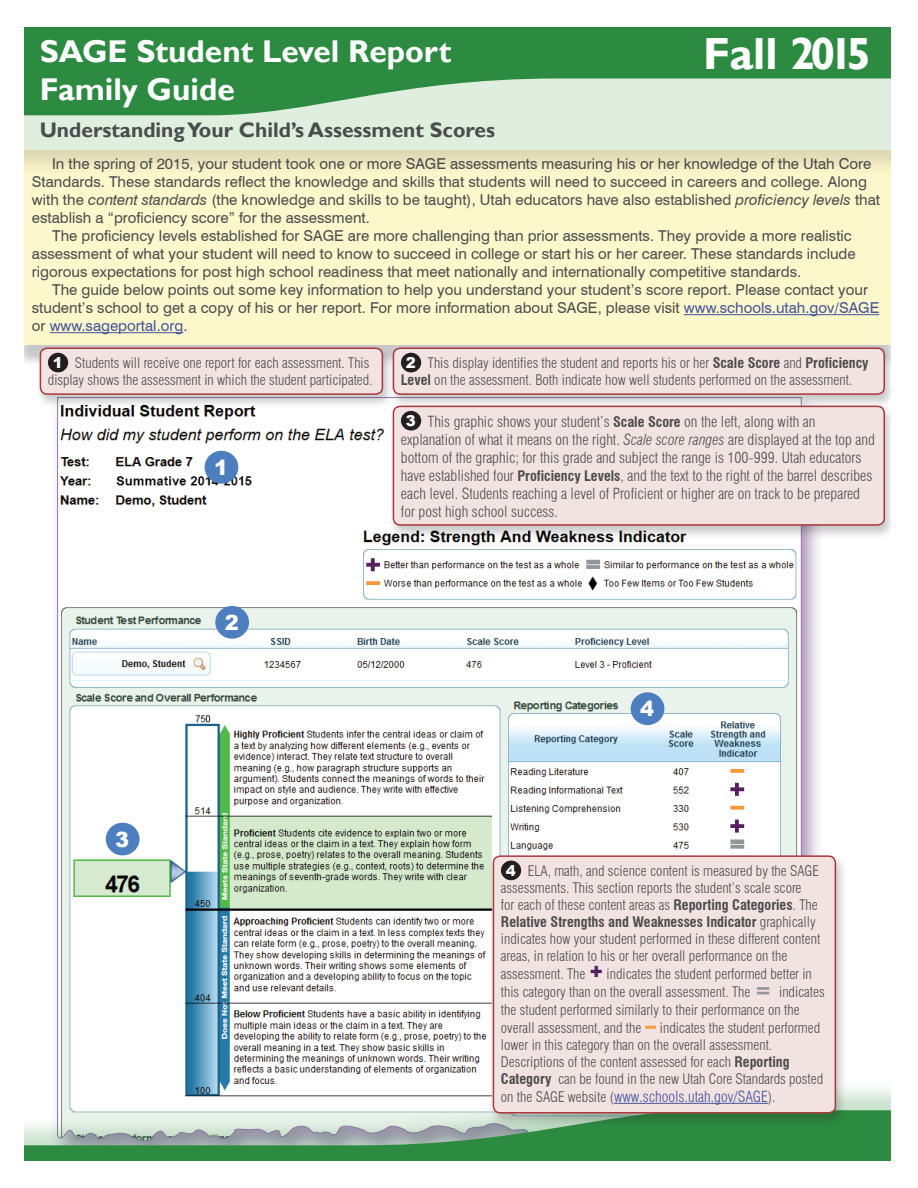
<style>
.page{position:relative;width:918px;height:1188px;background:#fff}
.page>*{position:absolute;margin:0;border:0;box-sizing:border-box;transform-origin:0 0}
.t1{font:700 45px "Gill Sans";letter-spacing:-.06em;color:#fff}
.t2{font:700 31.5px/37.8px "Gill Sans";color:#fff}
.t3{font:700 21px "Gill Sans";color:#4b4c4d}
.t4{font:900 21px "Arial";color:#fff}
.t5{font:15px "Swiss 721 BT";color:#4b4c4d}
.t6{font:300 condensed 15px/18px "Swiss 721 BT";color:#4b4c4d}
.t7{font:300 condensed 15px "Swiss 721 BT";color:#43549a}
.t8{font:15px "Swiss 721 BT";color:#43549a}
.t9{font:900 15px "Arial";color:#fff}
.t10{font:300 condensed 14.25px/17.2px "Swiss 721 BT";color:#4b4c4d}
.s1{font-style:italic}
.s2{color:#43549a}
.s3{color:#4b4c4d}
.s4{font-weight:700}
.s5{font-weight:700;font-size:14.25px}
.s6{font-family:"Arial";font-weight:900;font-stretch:normal;font-size:21px;color:#542163}
.s7{font-weight:900;font-stretch:normal;font-size:21px;color:#949599}
.s8{font-weight:900;font-stretch:normal;font-size:21px;color:#f7993a}
.s9{font-size:14.25px;color:#4b4c4d}
</style>
<div class="page">
<img style="left:57px;top:409px;width:745px;height:671px">
<div style="left:23px;top:131px;width:868px;height:214px;background:#fdf8cb"></div>
<hr style="left:684px;top:314px;width:195px;height:1px;background:#43549a">
<hr style="left:50px;top:332px;width:133px;height:1px;background:#43549a">
<div style="left:0;top:0;width:918px;height:178px;background:#231f20;opacity:.15"></div>
<div style="left:0;top:0;width:918px;height:149px;background:#e0eedf"></div>
<svg style="left:23px;top:26px;width:868px;height:89px;fill:#2d8b41"></svg>
<div style="left:0;top:1080px;width:918px;height:108px;background:#2d8b41;opacity:.25"></div>
<svg style="left:23px;top:1110px;width:868px;height:51px;background:#6fa87d"></svg>
<div style="left:0;top:0;width:918px;height:26px;background:#fff"></div>
<div style="left:0;top:1161px;width:918px;height:27px;background:#fff"></div>
<div style="left:388px;top:403px;width:509px;height:137px;background:#231f20;opacity:.25"></div>
<div style="left:393px;top:406px;width:491px;height:119px;background:#f3e2e2;border-radius:7px"></div>
<div style="left:393px;top:406px;width:492px;height:120px;border:2px solid #a9383c;border-radius:7px"></div>
<div style="left:401px;top:411px;width:20px;height:20px;background:#231f20;border-radius:50%"></div>
<div style="left:488px;top:853px;width:359px;height:274px;background:#231f20;opacity:.25"></div>
<div style="left:493px;top:856px;width:342px;height:257px;background:#f3e2e2;border-radius:7px"></div>
<hr style="left:614px;top:1103px;width:154px;height:1px;background:#43549a">
<div style="left:493px;top:855px;width:343px;height:259px;border:2px solid #a9383c;border-radius:7px"></div>
<div style="left:501px;top:861px;width:20px;height:19px;background:#231f20;border-radius:50%"></div>
<div style="left:388px;top:345px;width:509px;height:64px;background:#231f20;opacity:.25"></div>
<div style="left:393px;top:348px;width:491px;height:46px;background:#f3e2e2;border-radius:7px"></div>
<div style="left:393px;top:348px;width:492px;height:47px;border:2px solid #a9383c;border-radius:7px"></div>
<div style="left:401px;top:353px;width:20px;height:19px;background:#231f20;border-radius:50%"></div>
<div style="left:0;top:0;width:23px;height:1188px;background:#fff"></div>
<div style="left:891px;top:0;width:27px;height:1188px;background:#fff"></div>
<div style="left:205px;top:451px;width:33px;height:33px;background:#4c7ec0;border-radius:50%"></div>
<div style="left:215px;top:606px;width:34px;height:33px;background:#4c7ec0;border-radius:50%"></div>
<div style="left:106px;top:823px;width:34px;height:32px;background:#4c7ec0;border-radius:50%"></div>
<div style="left:631px;top:692px;width:33px;height:33px;background:#4c7ec0;border-radius:50%"></div>
<div style="left:35px;top:345px;width:359px;height:64px;background:#231f20;opacity:.25"></div>
<div style="left:40px;top:348px;width:342px;height:46px;background:#f3e2e2;border-radius:7px"></div>
<div style="left:40px;top:348px;width:343px;height:47px;border:2px solid #a9383c;border-radius:7px"></div>
<div style="left:48px;top:353px;width:20px;height:19px;background:#231f20;border-radius:50%"></div>
<h2 class="t2" style="left:40px;top:33px;width:413px">SAGE Student Level Report<br>Family Guide</h2>
<h1 class="t1" style="left:703px;top:27px;width:170px">Fall 2015</h1>
<h3 class="t3" style="left:40px;top:118px;width:457px">Understanding Your Child’s Assessment Scores</h3>
<p class="t5" style="left:52px;top:155px;width:821px">In the spring of 2015, your student took one or more SAGE assessments measuring his or her knowledge of the Utah Core</p>
<p class="t5" style="left:32px;top:173px;width:837px">Standards. These standards reflect the knowledge and skills that students will need to succeed in careers and college. Along</p>
<p class="t5" style="left:32px;top:191px;width:850px">with the <span class="s1">content standards</span> (the knowledge and skills to be taught), Utah educators have also established <span class="s1">proficiency levels</span> that</p>
<p class="t5" style="left:32px;top:209px;width:339px">establish a “proficiency score” for the assessment.</p>
<p class="t5" style="left:52px;top:227px;width:801px">The proficiency levels established for SAGE are more challenging than prior assessments. They provide a more realistic</p>
<p class="t5" style="left:32px;top:245px;width:825px">assessment of what your student will need to know to succeed in college or start his or her career. These standards include</p>
<p class="t5" style="left:32px;top:263px;width:771px">rigorous expectations for post high school readiness that meet nationally and internationally competitive standards.</p>
<p class="t5" style="left:52px;top:281px;width:817px">The guide below points out some key information to help you understand your student’s score report. Please contact your</p>
<p class="t5" style="left:32px;top:299px;width:849px">student’s school to get a copy of his or her report. For more information about SAGE, please visit <span class="s2">www.schools.utah.gov/SAGE</span></p>
<p class="t8" style="left:32px;top:317px;width:157px"><span class="s3">or</span> www.sageportal.org<span class="s3">.</span></p>
<p class="t9" style="left:53px;top:352px;width:12px">1</p>
<p class="t10" style="left:48px;top:354px;width:326px;text-align:right">Students will receive one report for each assessment. This display shows the assessment in which the student participated.</p>
<h3 class="t4" style="left:214px;top:452px;width:16px">1</h3>
<p class="t9" style="left:406px;top:352px;width:12px">2</p>
<p class="t10" style="left:401px;top:354px;width:469px;text-indent:27px">This display identifies the student and reports his or her <span class="s4">Scale Score</span> and <span class="s4">Proficiency<br>Level</span> on the assessment. Both indicate how well students performed on the assessment.</p>
<p class="t9" style="left:406px;top:410px;width:12px">3</p>
<p class="t6" style="left:401px;top:412px;width:476px;text-indent:27px">This graphic shows your student’s <span class="s5">Scale Score</span> on the left, along with an explanation of what it means on the right. <span class="s1">Scale score ranges</span> are displayed at the top and bottom of the graphic; for this grade and subject the range is 100-999. Utah educators have established four <span class="s5">Proficiency Levels</span>, and the text to the right of the barrel describes each level. Students reaching a level of Proficient or higher are on track to be prepared for post high school success.</p>
<h3 class="t4" style="left:225px;top:607px;width:16px">2</h3>
<h3 class="t4" style="left:640px;top:693px;width:16px">4</h3>
<h3 class="t4" style="left:115px;top:824px;width:16px">3</h3>
<p class="t9" style="left:506px;top:860px;width:12px">4</p>
<p class="t10" style="left:501px;top:862px;width:325px;text-indent:27px">ELA, math, and science content is measured by the SAGE assessments. This section reports the student’s scale score<br>for each of these content areas as <span class="s4">Reporting Categories</span>. The <span class="s4">Relative Strengths and Weaknesses Indicator</span> graphically indicates how your student performed in these different content areas, in relation to his or her overall performance on the assessment. The <span class="s6">+</span> indicates the student performed better in this category than on the overall assessment. The <span class="s7">=</span> indicates the student performed similarly to their performance on the overall assessment, and the <span class="s8">–</span> indicates the student performed lower in this category than on the overall assessment.<br>Descriptions of the content assessed for each <span class="s4">Reporting Category</span> can be found in the new Utah Core Standards posted</p>
<p class="t7" style="left:501px;top:1087px;width:276px"><span class="s9">on the SAGE website (</span>www.schools.utah.gov/SAGE<span class="s9">).</span></p>
</div>
